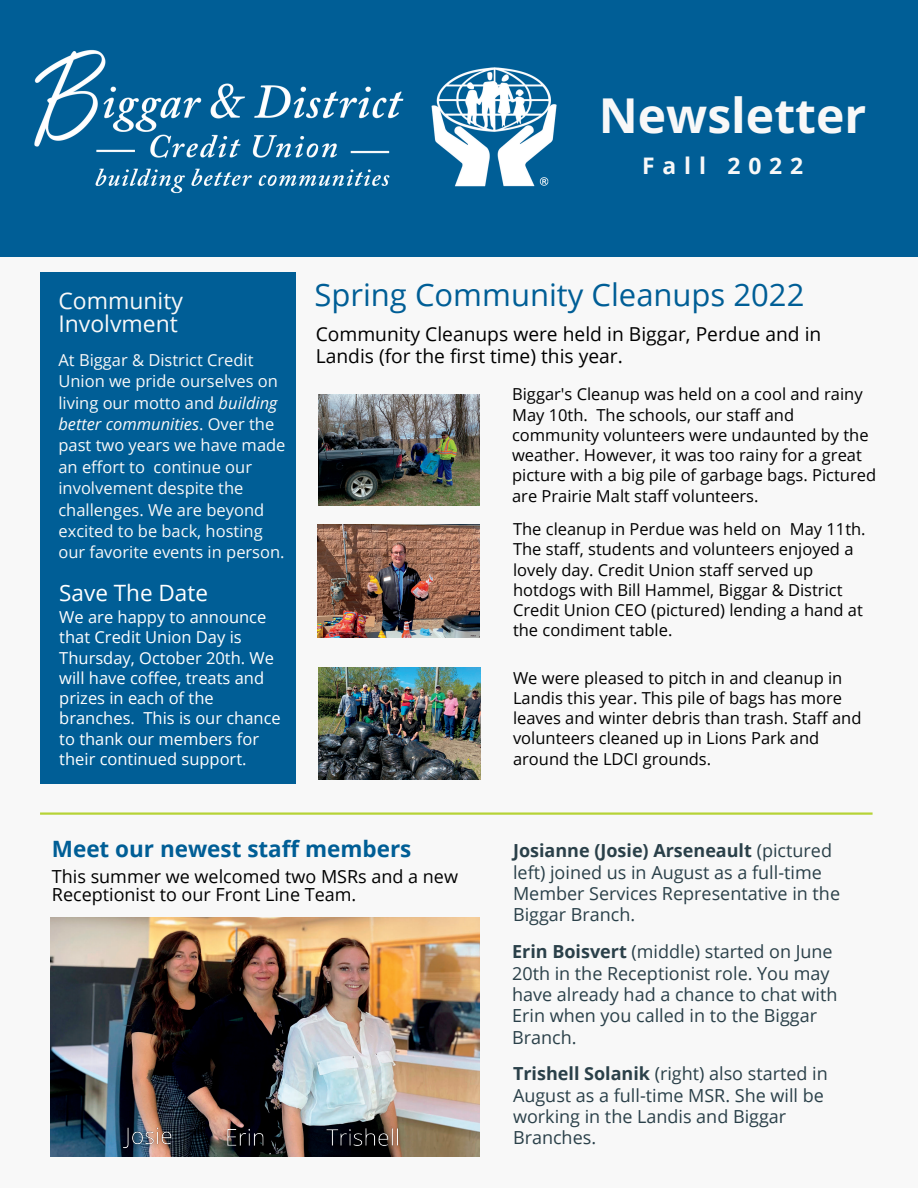
<style>
.page{position:relative;width:918px;height:1188px;background:#f8f8f8}
.page>*{position:absolute;margin:0;border:0;box-sizing:border-box;transform-origin:0 0}
.t1{font:700 48.15px "Open Sans";color:#f8f8f8}
.t2{font:31.05px "Open Sans";color:#005e96}
.t3{font:22.95px/23px "Open Sans";color:#f8f8f8}
.t4{font:700 22.8px "Open Sans";letter-spacing:.345em;color:#f8f8f8}
.t5{font:700 22.5px "Open Sans";color:#005e96}
.t6{font:22.5px "Open Sans";color:#fff}
.t7{font:19.2px/22.5px "Open Sans";color:#000}
.t8{font:18px/21.3px "Open Sans";color:#2a4049}
.t9{font:18px/18px "Open Sans";color:#000}
.t10{font:16.5px/20.2px "Open Sans";color:#000}
.t11{font:16.5px/21.3px "Open Sans";color:#f8f8f8}
.t12{font:16.5px/20.2px "Open Sans";color:#fff}
.s1{font-style:italic}
.s2{font-weight:700}
</style>
<div class="page">
<div style="left:0;top:0;width:918px;height:257px;background:#005e96"></div>
<div style="left:40px;top:272px;width:255px;height:512px;background:#005e96"></div>
<hr style="left:40px;top:812px;width:833px;height:3px;background:#b6d337">
<img style="left:317px;top:525px;width:162px;height:112px">
<img style="left:319px;top:394px;width:160px;height:112px">
<img style="left:319px;top:667px;width:162px;height:113px">
<img style="left:51px;top:918px;width:429px;height:238px">
<img style="left:34px;top:49px;width:523px;height:145px">
<img style="left:117px;top:1112px;width:63px;height:45px">
<img style="left:320px;top:1114px;width:87px;height:43px">
<img style="left:218px;top:1114px;width:55px;height:43px">
<h1 class="t1" style="left:599px;top:82px;width:269px">Newsletter</h1>
<h3 class="t4" style="left:642px;top:149px;width:162px">Fall 2022</h3>
<h3 class="t3" style="left:58px;top:289px;width:126px">Community<br>Involvment</h3>
<p class="t11" style="left:58px;top:349px;width:229px">At Biggar &amp; District Credit<br>Union we pride ourselves on living our motto and <span class="s1">building better communities</span>. Over the past two years we have made an effort to continue our involvement despite the challenges. We are beyond excited to be back, hosting our favorite events in person.</p>
<h3 class="t6" style="left:59px;top:576px;width:150px">Save The Date</h3>
<p class="t12" style="left:59px;top:606px;width:223px">We are happy to announce that Credit Union Day is<br>Thursday, October 20th. We will have coffee, treats and prizes in each of the branches. This is our chance to thank our members for their continued support.</p>
<h2 class="t2" style="left:314px;top:273px;width:491px">Spring Community Cleanups 2022</h2>
<p class="t7" style="left:316px;top:322px;width:507px">Community Cleanups were held in Biggar, Perdue and in<br>Landis (for the first time) this year.</p>
<p class="t10" style="left:512px;top:384px;width:365px">Biggar's Cleanup was held on a cool and rainy May 10th. The schools, our staff and community volunteers were undaunted by the weather. However, it was too rainy for a great picture with a big pile of garbage bags. Pictured are Prairie Malt staff volunteers.</p>
<p class="t10" style="left:513px;top:519px;width:354px">The cleanup in Perdue was held on May 11th.<br>The staff, students and volunteers enjoyed a lovely day. Credit Union staff served up hotdogs with Bill Hammel, Biggar &amp; District Credit Union CEO (pictured) lending a hand at the condiment table.</p>
<p class="t10" style="left:513px;top:667px;width:350px">We were pleased to pitch in and cleanup in Landis this year. This pile of bags has more leaves and winter debris than trash. Staff and volunteers cleaned up in Lions Park and around the LDCI grounds.</p>
<h3 class="t5" style="left:52px;top:833px;width:361px">Meet our newest staff members</h3>
<p class="t9" style="left:52px;top:867px;width:408px">This summer we welcomed two MSRs and a new<br>Receptionist to our Front Line Team.</p>
<p class="t8" style="left:513px;top:840px;width:329px"><span class="s2">Josianne (Josie) Arseneault</span> (pictured left) joined us in August as a full-time Member Services Representative in the Biggar Branch.</p>
<p class="t8" style="left:512px;top:941px;width:327px"><span class="s2">Erin Boisvert</span> (middle) started on June<br>20th in the Receptionist role. You may have already had a chance to chat with<br>Erin when you called in to the Biggar<br>Branch.</p>
<p class="t8" style="left:513px;top:1062px;width:316px"><span class="s2">Trishell Solanik</span> (right) also started in<br>August as a full-time MSR. She will be working in the Landis and Biggar<br>Branches.</p>
</div>
